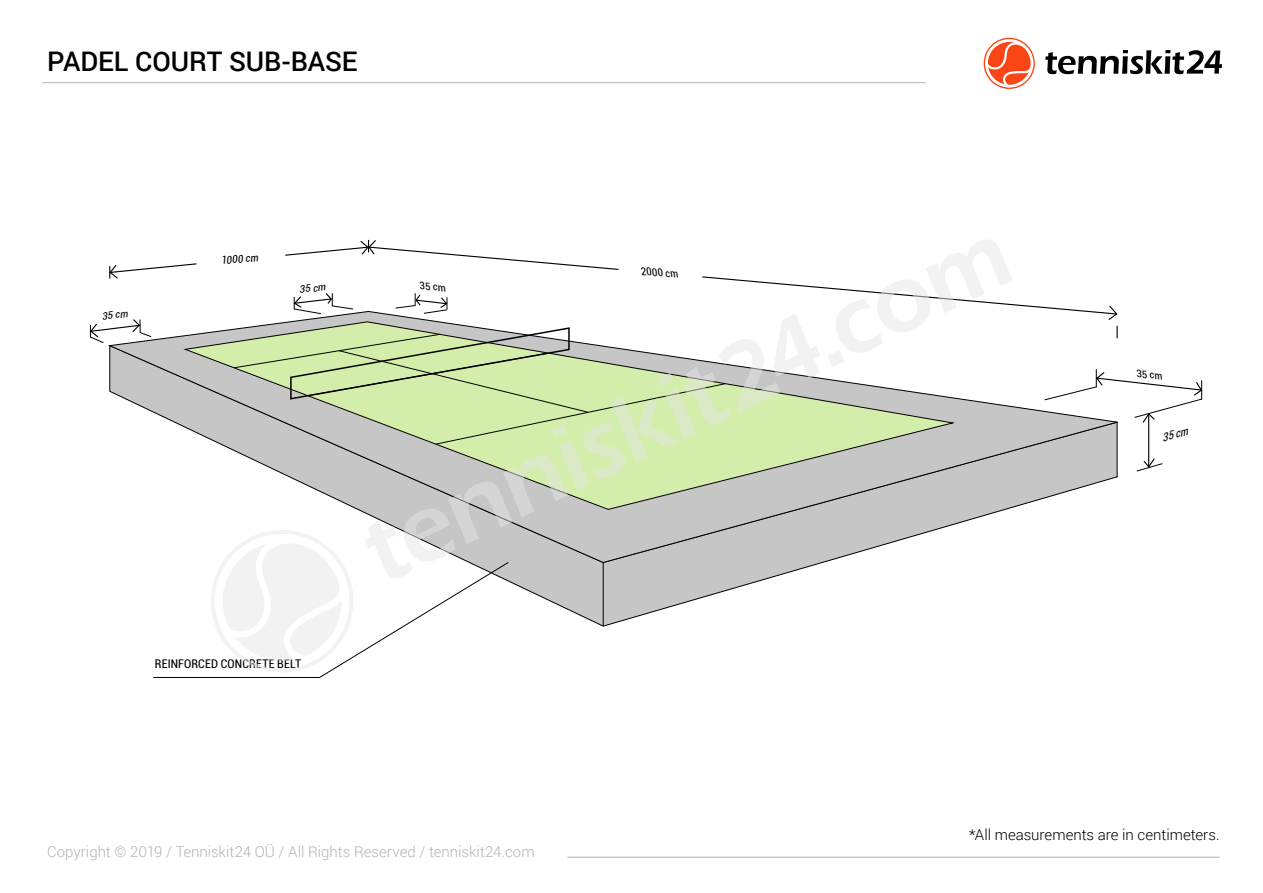
<style>
.page{position:relative;width:1263px;height:893px;background:#fff}
.page>*{position:absolute;margin:0;border:0;box-sizing:border-box;transform-origin:0 0}
.t1{font:500 27px "Roboto";letter-spacing:-.005em;color:#000}
.t2{font:300 15px "Roboto";color:#b3b3b3}
.t3{font:300 15px "Roboto";color:#000}
.t4{font:condensed 12px "Roboto";letter-spacing:.015em;color:#000}
.t5{font:italic condensed 11.4px "Roboto";color:#000;scale:.93 1}
.t6{font:italic condensed 10.8px "Roboto";color:#000}
.t7{font:italic condensed 10.35px "Roboto";color:#000}
.t8{font:italic condensed 10.2px "Roboto";color:#000}
.t9{font:italic condensed 10.2px "Roboto";color:#000;scale:1.04 1}
</style>
<div class="page">
<svg style="left:108px;top:335px;width:1010px;height:173px"></svg>
<svg style="left:182px;top:331px;width:29px;height:177px"></svg>
<svg style="left:109px;top:263px;width:88px;height:16px"></svg>
<svg style="left:153px;top:672px;width:177px;height:6px"></svg>
<svg style="left:89px;top:319px;width:63px;height:25px"></svg>
<hr style="left:1148px;top:414px;width:1px;height:53px;background:#000">
<svg style="left:1013px;top:304px;width:190px;height:141px"></svg>
<svg style="left:1136px;top:457px;width:27px;height:15px"></svg>
<svg style="left:1045px;top:50px;width:177px;height:24px"></svg>
<svg style="left:984px;top:38px;width:51px;height:51px"></svg>
<hr style="left:42px;top:82px;width:884px;height:1px;background:#b3b3b3">
<hr style="left:567px;top:857px;width:653px;height:1px;background:#b3b3b3">
<svg style="left:211px;top:239px;width:802px;height:433px"></svg>
<h1 class="t1" style="left:47px;top:43px;width:312px">PADEL COURT SUB-BASE</h1>
<p class="t8" style="left:101px;top:309px;width:28px;rotate:-7deg">35 cm</p>
<p class="t6" style="left:220px;top:253px;width:39px;rotate:-5deg">1000 cm</p>
<p class="t9" style="left:298px;top:282px;width:27px;rotate:-7deg">35 cm</p>
<p class="t7" style="left:421px;top:278px;width:28px;rotate:5deg">35 cm</p>
<p class="t6" style="left:642px;top:263px;width:39px;rotate:5deg">2000 cm</p>
<p class="t4" style="left:155px;top:656px;width:148px">REINFORCED CONCRETE BELT</p>
<p class="t2" style="left:47px;top:841px;width:489px">Copyright © 2019 / Tenniskit24 OÜ / All Rights Reserved / tenniskit24.com</p>
<p class="t7" style="left:1137px;top:366px;width:28px;rotate:5deg">35 cm</p>
<p class="t5" style="left:1159px;top:430px;width:30px;rotate:-16deg">35 cm</p>
<p class="t3" style="left:969px;top:824px;width:252px">*All measurements are in centimeters.</p>
</div>
